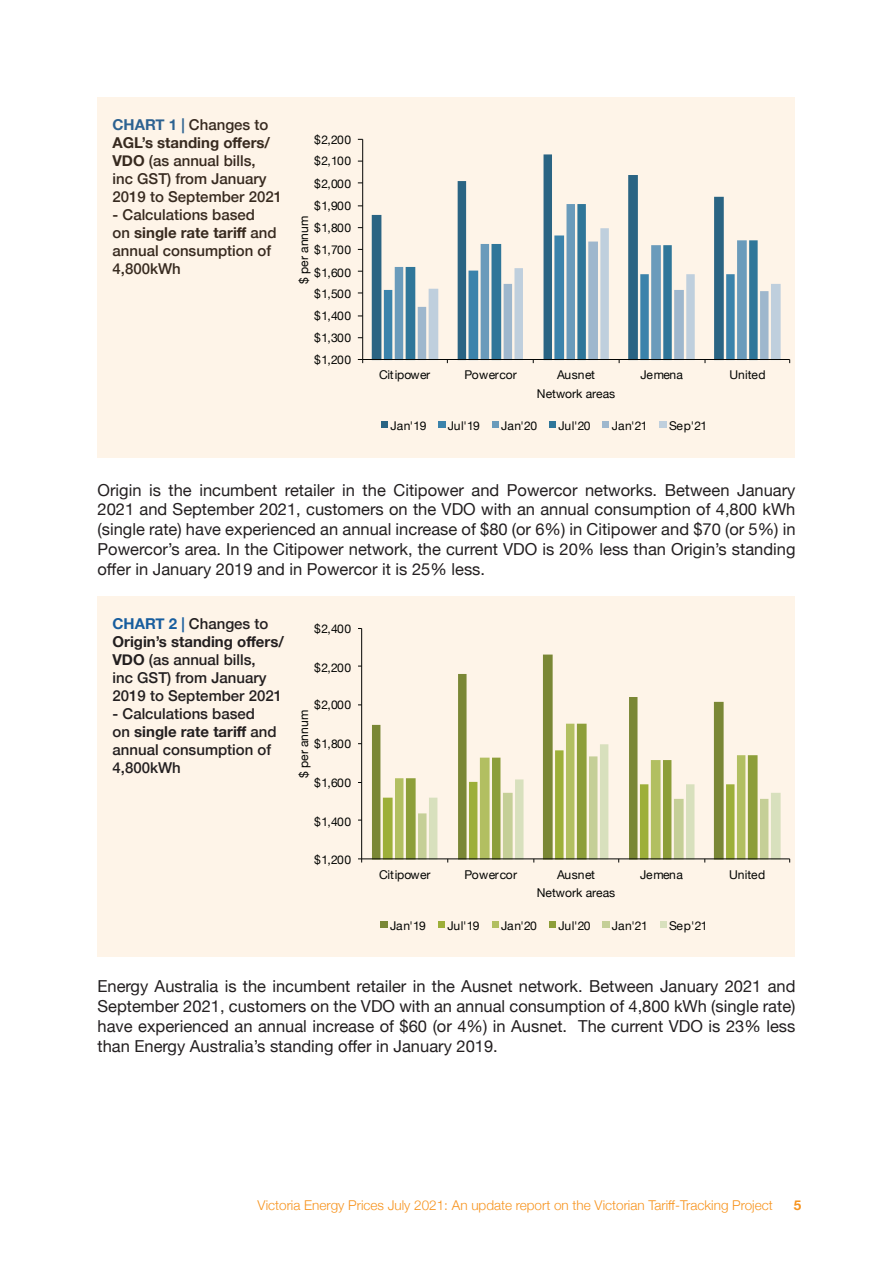
<style>
.page{position:relative;width:893px;height:1263px;background:#fff}
.page>*{position:absolute;margin:0;border:0;box-sizing:border-box;transform-origin:0 0}
.t1{font:16.5px/19.8px "Helvetica Neue";color:#231f20;text-align:justify}
.t2{font:500 15px/18px "Helvetica Neue";color:#231f20}
.t3{font:300 13.5px "Helvetica Neue";color:#f7931d}
.t4{font:700 13.5px "Helvetica Neue";color:#f7931d}
.t5{font:12.15px "Helvetica Neue";color:#040503}
.t6{font:12.15px "Helvetica Neue";letter-spacing:-.02em;color:#040503}
.t7{font:12.15px "Helvetica Neue";letter-spacing:.025em;color:#040503}
.s1{font-weight:700;color:#175d9e}
.s2{font-weight:700}
</style>
<div class="page">
<div style="left:98px;top:596px;width:697px;height:360px;background:#fef4e8"></div>
<div style="left:98px;top:98px;width:697px;height:360px;background:#fef4e8"></div>
<svg style="left:372px;top:154px;width:352px;height:205px"></svg>
<svg style="left:406px;top:204px;width:318px;height:31px"></svg>
<svg style="left:429px;top:228px;width:352px;height:131px"></svg>
<hr style="left:362px;top:139px;width:1px;height:220px;background:#040503">
<hr style="left:363px;top:359px;width:427px;height:1px;background:#040503">
<svg style="left:384px;top:235px;width:384px;height:128px"></svg>
<svg style="left:381px;top:422px;width:6px;height:6px"></svg>
<div style="left:438px;top:422px;width:8px;height:6px;background:#3b83ab"></div>
<svg style="left:493px;top:422px;width:6px;height:6px"></svg>
<svg style="left:550px;top:422px;width:6px;height:6px"></svg>
<svg style="left:603px;top:422px;width:6px;height:6px"></svg>
<div style="left:660px;top:422px;width:7px;height:6px;background:#bfcfdd"></div>
<svg style="left:372px;top:654px;width:352px;height:204px"></svg>
<svg style="left:406px;top:724px;width:318px;height:20px"></svg>
<hr style="left:361px;top:628px;width:1px;height:231px;background:#040503">
<hr style="left:362px;top:858px;width:428px;height:1px;background:#040503">
<svg style="left:383px;top:744px;width:398px;height:118px"></svg>
<div style="left:380px;top:921px;width:8px;height:6px;background:#7a8735"></div>
<svg style="left:439px;top:921px;width:6px;height:6px"></svg>
<svg style="left:492px;top:921px;width:6px;height:6px"></svg>
<svg style="left:549px;top:921px;width:6px;height:6px"></svg>
<div style="left:602px;top:921px;width:8px;height:6px;background:#c5cf97"></div>
<svg style="left:661px;top:921px;width:6px;height:6px"></svg>
<p class="t2" style="left:112px;top:115px;width:171px"><span class="s1">CHART 1 |</span> Changes to<br><span class="s2">AGL’s standing offers/<br>VDO</span> (as annual bills,<br>inc GST) from January<br>2019 to September 2021</p>
<p class="t2" style="left:112px;top:205px;width:166px">- Calculations based<br>on <span class="s2">single rate tariff</span> and annual consumption of<br>4,800kWh</p>
<p class="t5" style="left:314px;top:130px;width:38px">$2,200</p>
<p class="t5" style="left:314px;top:152px;width:38px">$2,100</p>
<p class="t5" style="left:314px;top:175px;width:38px">$2,000</p>
<p class="t5" style="left:314px;top:197px;width:38px">$1,900</p>
<p class="t5" style="left:295px;top:284px;width:70px;rotate:-90deg">$ per annum</p>
<p class="t5" style="left:314px;top:219px;width:38px">$1,800</p>
<p class="t5" style="left:314px;top:241px;width:38px">$1,700</p>
<p class="t5" style="left:314px;top:264px;width:38px">$1,600</p>
<p class="t5" style="left:314px;top:285px;width:38px">$1,500</p>
<p class="t5" style="left:314px;top:307px;width:38px">$1,400</p>
<p class="t5" style="left:314px;top:329px;width:38px">$1,300</p>
<p class="t5" style="left:314px;top:351px;width:38px">$1,200</p>
<p class="t6" style="left:379px;top:366px;width:53px">Citipower</p>
<p class="t7" style="left:465px;top:366px;width:54px">Powercor</p>
<p class="t5" style="left:557px;top:366px;width:39px">Ausnet</p>
<p class="t5" style="left:640px;top:366px;width:44px">Jemena</p>
<p class="t5" style="left:730px;top:366px;width:38px">United</p>
<p class="t5" style="left:537px;top:384px;width:80px">Network areas</p>
<p class="t5" style="left:391px;top:417px;width:37px">Jan'19</p>
<p class="t5" style="left:448px;top:417px;width:34px">Jul'19</p>
<p class="t5" style="left:501px;top:417px;width:37px">Jan'20</p>
<p class="t5" style="left:558px;top:417px;width:34px">Jul'20</p>
<p class="t5" style="left:612px;top:417px;width:37px">Jan'21</p>
<p class="t5" style="left:669px;top:417px;width:40px">Sep'21</p>
<p class="t1" style="left:98px;top:481px;width:699px">Origin is the incumbent retailer in the Citipower and Powercor networks. Between January 2021 and September 2021, customers on the VDO with an annual consumption of 4,800 kWh (single rate) have experienced an annual increase of $80 (or 6%) in Citipower and $70 (or 5%) in Powercor’s area. In the Citipower network, the current VDO is 20% less than Origin’s standing offer in January 2019 and in Powercor it is 25% less.</p>
<p class="t2" style="left:112px;top:613px;width:173px"><span class="s1">CHART 2 |</span> Changes to<br><span class="s2">Origin’s standing offers/<br>VDO</span> (as annual bills,<br>inc GST) from January<br>2019 to September 2021</p>
<p class="t2" style="left:112px;top:703px;width:166px">- Calculations based<br>on <span class="s2">single rate tariff</span> and annual consumption of<br>4,800kWh</p>
<p class="t5" style="left:314px;top:620px;width:39px">$2,400</p>
<p class="t5" style="left:314px;top:658px;width:39px">$2,200</p>
<p class="t5" style="left:314px;top:696px;width:39px">$2,000</p>
<p class="t5" style="left:295px;top:778px;width:70px;rotate:-90deg">$ per annum</p>
<p class="t5" style="left:314px;top:735px;width:39px">$1,800</p>
<p class="t5" style="left:314px;top:774px;width:39px">$1,600</p>
<p class="t5" style="left:314px;top:812px;width:39px">$1,400</p>
<p class="t5" style="left:314px;top:851px;width:39px">$1,200</p>
<p class="t6" style="left:379px;top:866px;width:53px">Citipower</p>
<p class="t7" style="left:464px;top:866px;width:54px">Powercor</p>
<p class="t5" style="left:557px;top:866px;width:39px">Ausnet</p>
<p class="t5" style="left:640px;top:866px;width:44px">Jemena</p>
<p class="t5" style="left:729px;top:866px;width:38px">United</p>
<p class="t5" style="left:537px;top:884px;width:80px">Network areas</p>
<p class="t5" style="left:390px;top:917px;width:37px">Jan'19</p>
<p class="t5" style="left:447px;top:917px;width:34px">Jul'19</p>
<p class="t5" style="left:501px;top:917px;width:37px">Jan'20</p>
<p class="t5" style="left:558px;top:917px;width:34px">Jul'20</p>
<p class="t5" style="left:612px;top:917px;width:37px">Jan'21</p>
<p class="t5" style="left:669px;top:917px;width:40px">Sep'21</p>
<p class="t1" style="left:98px;top:978px;width:699px">Energy Australia is the incumbent retailer in the Ausnet network. Between January 2021 and September 2021, customers on the VDO with an annual consumption of 4,800 kWh (single rate) have experienced an annual increase of $60 (or 4%) in Ausnet. The current VDO is 23% less than Energy Australia’s standing offer in January 2019.</p>
<p class="t3" style="left:258px;top:1194px;width:517px">Victoria Energy Prices July 2021: An update report on the Victorian Tariff-Tracking Project</p>
<p class="t4" style="left:794px;top:1194px;width:9px">5</p>
</div>
